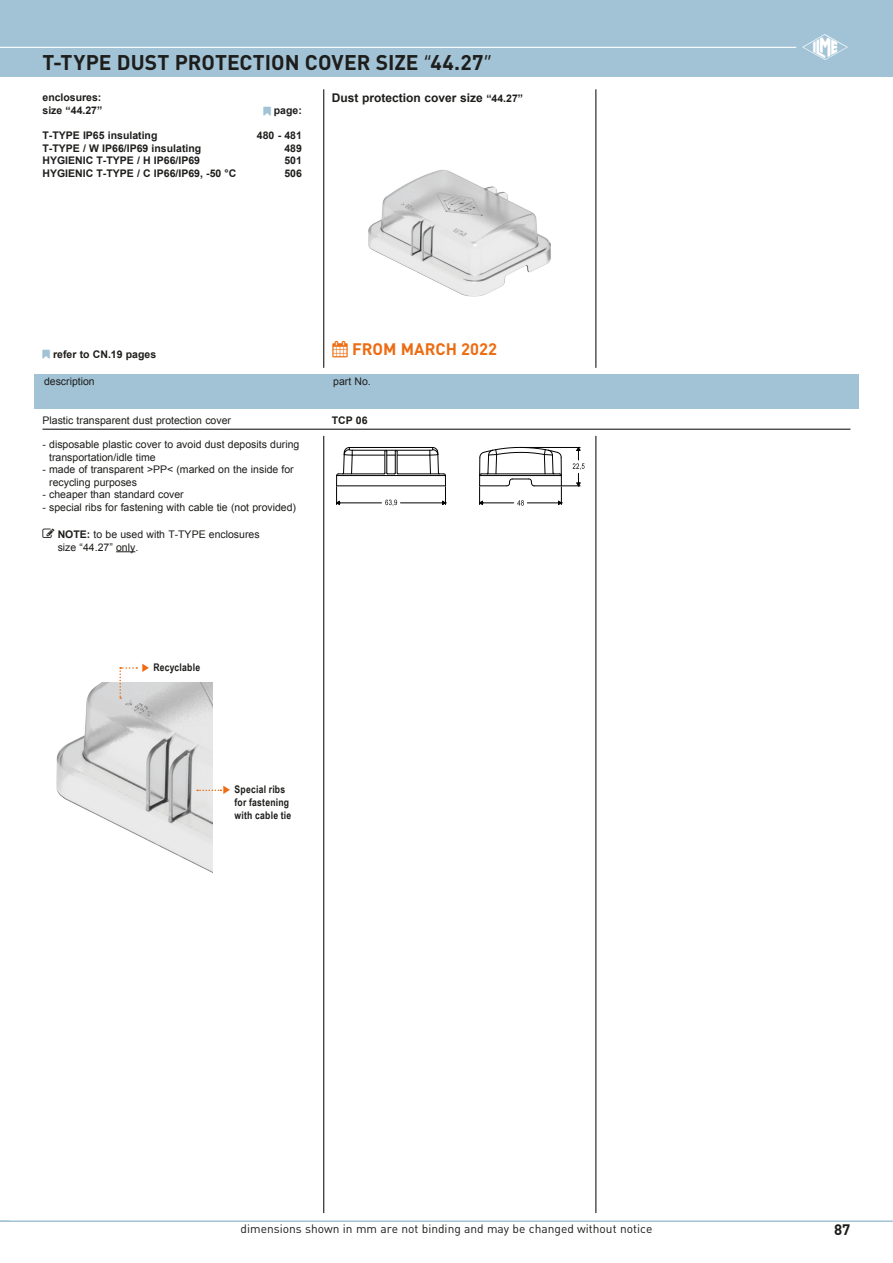
<style>
.page{position:relative;width:893px;height:1263px;background:#fff}
.page>*{position:absolute;margin:0;border:0;box-sizing:border-box;transform-origin:0 0}
.t1{font:36px "Ilme Simboli";color:#fff}
._01_sottotitolo_sezi{font:700 21px "DIN Pro";color:#1d1d1b}
.available{font:700 16.5px "DIN Pro";color:#ed6c12}
.t2{font:700 15px "DIN Pro";color:#1d1d1b}
._00_punto_elenco{font:12px "DIN Pro";color:#1d1d1b}
._01_tabulazione_test{font:700 12px "Arial";color:#1d1d1b}
._00_car_tec{font:10.5px/12.6px "Arial";color:#1d1d1b}
._00_paf_box2{font:700 10.5px "Arial";color:#1d1d1b}
.t3{font:700 10.5px/12.6px "Arial Narrow";letter-spacing:.02em;color:#1d1d1b}
._00_filetto_sotto{font:10.5px "Arial";color:#1d1d1b}
._00_tabul2{font:10.5px "Arial";color:#1d1d1b}
._00_filetto_sotto-2{font:700 10.5px "Arial";color:#1d1d1b}
.s1{font-family:"Titillium Web";font-weight:400}
.s2{font-size:10.5px}
.s3{font-weight:700}
.s4{font-family:"Nanum Gothic";color:#ed6c12}
</style>
<div class="page">
<div style="left:0;top:0;width:893px;height:77px;background:#a2c3d6"></div>
<hr style="left:0;top:1220px;width:893px;height:2px;background:#a2c3d6">
<hr style="left:0;top:47px;width:796px;height:1px;background:#fff">
<div style="left:34px;top:374px;width:825px;height:34px;background:#a2c3d6"></div>
<svg style="left:116px;top:551px;width:19px;height:1px"></svg>
<hr style="left:323px;top:436px;width:1px;height:777px;background:#1d1d1b">
<hr style="left:595px;top:436px;width:1px;height:777px;background:#1d1d1b">
<hr style="left:43px;top:429px;width:807px;height:1px;background:#1d1d1b">
<hr style="left:337px;top:486px;width:108px;height:1px;background:#020203">
<hr style="left:397px;top:455px;width:33px;height:1px;background:#020203">
<hr style="left:352px;top:455px;width:33px;height:1px;background:#020203">
<hr style="left:398px;top:474px;width:46px;height:1px;background:#020203">
<hr style="left:338px;top:474px;width:46px;height:1px;background:#020203">
<hr style="left:349px;top:447px;width:84px;height:1px;background:#020203">
<hr style="left:337px;top:475px;width:108px;height:1px;background:#020203">
<hr style="left:400px;top:503px;width:45px;height:1px;background:#020203">
<hr style="left:337px;top:503px;width:44px;height:1px;background:#020203">
<svg style="left:385px;top:500px;width:12px;height:6px"></svg>
<hr style="left:397px;top:450px;width:33px;height:1px;background:#020203">
<svg style="left:384px;top:449px;width:14px;height:26px"></svg>
<hr style="left:352px;top:450px;width:33px;height:1px;background:#020203">
<svg style="left:429px;top:447px;width:17px;height:58px"></svg>
<svg style="left:336px;top:447px;width:17px;height:58px"></svg>
<svg style="left:479px;top:447px;width:105px;height:59px"></svg>
<hr style="left:323px;top:89px;width:1px;height:279px;background:#1d1d1b">
<hr style="left:595px;top:89px;width:1px;height:279px;background:#1d1d1b">
<img style="left:368px;top:170px;width:183px;height:127px">
<img style="left:56px;top:682px;width:157px;height:191px">
<svg style="left:197px;top:789px;width:24px;height:2px"></svg>
<svg style="left:119px;top:667px;width:18px;height:32px"></svg>
<p class="_01_sottotitolo_sezi" style="left:43px;top:45px;width:451px">T-TYPE DUST PROTECTION COVER SIZE <span class="s1">“</span>44.27<span class="s1">”</span></p>
<p class="_00_paf_box2" style="left:43px;top:91px;width:60px">enclosures:</p>
<p class="_00_paf_box2" style="left:43px;top:103px;width:61px">size “44.27”</p>
<p class="_00_paf_box2" style="left:274px;top:103px;width:30px">page:</p>
<p class="_00_paf_box2" style="left:43px;top:128px;width:116px">T-TYPE IP65 insulating</p>
<p class="_00_paf_box2" style="left:257px;top:128px;width:46px">480 - 481</p>
<p class="_00_paf_box2" style="left:43px;top:141px;width:160px">T-TYPE / W IP66/IP69 insulating</p>
<p class="_00_paf_box2" style="left:284px;top:141px;width:19px">489</p>
<p class="_00_paf_box2" style="left:43px;top:154px;width:159px">HYGIENIC T-TYPE / H IP66/IP69</p>
<p class="_00_paf_box2" style="left:284px;top:154px;width:19px">501</p>
<p class="_00_paf_box2" style="left:43px;top:166px;width:195px">HYGIENIC T-TYPE / C IP66/IP69, -50 °C</p>
<p class="_00_paf_box2" style="left:284px;top:166px;width:19px">506</p>
<p class="_01_tabulazione_test" style="left:332px;top:90px;width:193px">Dust protection cover size <span class="s2">“44.27”</span></p>
<p class="_00_paf_box2" style="left:53px;top:347px;width:104px">refer to CN.19 pages</p>
<p class="available" style="left:333px;top:336px;width:166px">▲ FROM MARCH 2022</p>
<p class="_00_tabul2" style="left:44px;top:375px;width:52px">description</p>
<p class="_00_tabul2" style="left:333px;top:375px;width:39px">part No.</p>
<p class="_00_filetto_sotto" style="left:43px;top:414px;width:190px">Plastic transparent dust protection cover</p>
<p class="_00_filetto_sotto-2" style="left:332px;top:414px;width:37px">TCP 06</p>
<p class="_00_car_tec" style="left:49px;top:438px;width:252px;text-indent:-7px">- disposable plastic cover to avoid dust deposits during transportation/idle time</p>
<p class="_00_car_tec" style="left:49px;top:463px;width:246px;text-indent:-7px">- made of transparent &gt;PP&lt; (marked on the inside for recycling purposes</p>
<p class="_00_car_tec" style="left:43px;top:489px;width:143px">- cheaper than standard cover</p>
<p class="_00_car_tec" style="left:43px;top:501px;width:255px">- special ribs for fastening with cable tie (not provided)</p>
<p class="_00_car_tec" style="left:58px;top:528px;width:203px"><span class="s3">NOTE:</span> to be used with T-TYPE enclosures size “44.27” only.</p>
<p class="t3" style="left:141px;top:660px;width:61px"><span class="s4">▶</span> Recyclable</p>
<p class="t3" style="left:235px;top:783px;width:58px;text-indent:-13px"><span class="s4">▶</span> Special ribs for fastening with cable tie</p>
<h1 class="t1" style="left:801px;top:26px;width:50px">i</h1>
<p class="_00_punto_elenco" style="left:241px;top:1219px;width:413px">dimensions shown in mm are not binding and may be changed without notice</p>
<h3 class="t2" style="left:834px;top:1217px;width:18px">87</h3>
</div>
